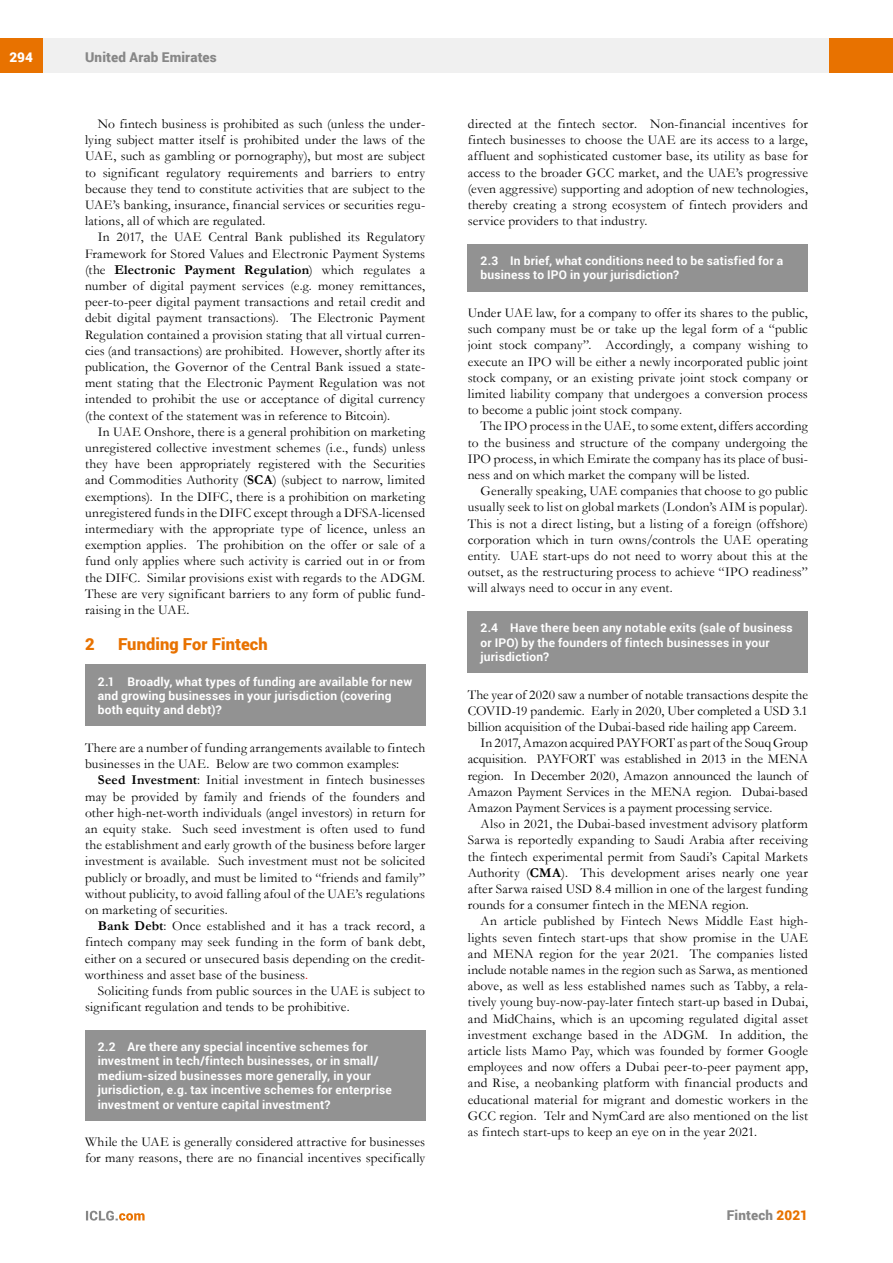
<style>
.page{position:relative;width:893px;height:1263px;background:#fff}
.page>*{position:absolute;margin:0;border:0;box-sizing:border-box;transform-origin:0 0}
.t1{font:900 16.5px "Roboto";letter-spacing:.005em;color:#e87200}
.t2{font:13.5px/16.2px "Garamond";letter-spacing:.01em;color:#000;text-align:justify}
.t3{font:900 13.5px "Roboto";letter-spacing:.01em;color:#878787}
.t4{font:900 13.5px "Roboto";color:#fff}
.t5{font:700 12px/14.4px "Roboto";letter-spacing:.015em;color:#fff}
.s1{font-weight:700}
.s2{color:#f00}
.s3{color:#e87200}
</style>
<div class="page">
<div style="left:43px;top:38px;width:786px;height:34px;background:#f0f0f0"></div>
<div style="left:0;top:38px;width:43px;height:34px;background:#e87200"></div>
<div style="left:829px;top:38px;width:64px;height:34px;background:#e87200"></div>
<svg style="left:86px;top:1211px;width:59px;height:9px"></svg>
<div style="left:468px;top:244px;width:340px;height:47px;background:#929292"></div>
<div style="left:468px;top:611px;width:340px;height:62px;background:#929292"></div>
<div style="left:85px;top:664px;width:340px;height:62px;background:#929292"></div>
<div style="left:85px;top:1030px;width:340px;height:90px;background:#929292"></div>
<p class="t4" style="left:9px;top:48px;width:25px">294</p>
<p class="t3" style="left:85px;top:48px;width:133px">United Arab Emirates</p>
<p class="t2" style="left:85px;top:115px;width:342px;text-indent:13px">No fintech business is prohibited as such (unless the under&shy;lying subject matter itself is prohibited under the laws of the UAE, such as gambling or pornography), but most are subject to significant regulatory requirements and barriers to entry because they tend to constitute activities that are subject to the UAE’s banking, insurance, financial services or securities regu&shy;lations, all of which are regulated.</p>
<p class="t2" style="left:85px;top:229px;width:342px;text-indent:13px">In 2017, the UAE Central Bank published its Regulatory Framework for Stored Values and Electronic Payment Systems (the <span class="s1">Electronic Payment Regulation</span>) which regulates a number of digital payment services (e.g. money remittances, peer-to-peer digital payment transactions and retail credit and debit digital payment transactions). The Electronic Payment Regulation contained a provision stating that all virtual curren&shy;cies (and transactions) are prohibited. However, shortly after its publication, the Governor of the Central Bank issued a state&shy;ment stating that the Electronic Payment Regulation was not intended to prohibit the use or acceptance of digital currency (the context of the statement was in reference to Bitcoin).</p>
<p class="t2" style="left:85px;top:423px;width:342px;text-indent:13px">In UAE Onshore, there is a general prohibition on marketing unregistered collective investment schemes (i.e., funds) unless they have been appropriately registered with the Securities and Commodities Authority (<span class="s1">SCA</span>) (subject to narrow, limited exemptions). In the DIFC, there is a prohibition on marketing unregistered funds in the DIFC except through a DFSA-licensed intermediary with the appropriate type of licence, unless an exemption applies. The prohibition on the offer or sale of a fund only applies where such activity is carried out in or from the DIFC. Similar provisions exist with regards to the ADGM.<br>These are very significant barriers to any form of public fund&shy;raising in the UAE.</p>
<p class="t1" style="left:85px;top:632px;width:11px">2</p>
<p class="t1" style="left:118px;top:632px;width:151px">Funding For Fintech</p>
<p class="t5" style="left:98px;top:674px;width:316px">2.1 Broadly, what types of funding are available for new and growing businesses in your jurisdiction (covering both equity and debt)?</p>
<p class="t2" style="left:85px;top:739px;width:342px">There are a number of funding arrangements available to fintech businesses in the UAE. Below are two common examples:</p>
<p class="t2" style="left:85px;top:772px;width:342px;text-indent:13px"><span class="s1">Seed Investment</span>: Initial investment in fintech businesses may be provided by family and friends of the founders and other high-net-worth individuals (angel investors) in return for an equity stake. Such seed investment is often used to fund the establishment and early growth of the business before larger investment is available. Such investment must not be solicited publicly or broadly, and must be limited to “friends and family” without publicity, to avoid falling afoul of the UAE’s regulations on marketing of securities.</p>
<p class="t2" style="left:85px;top:917px;width:342px;text-indent:13px"><span class="s1">Bank Debt</span>: Once established and it has a track record, a fintech company may seek funding in the form of bank debt, either on a secured or unsecured basis depending on the credit&shy;worthiness and asset base of the business<span class="s2">.</span></p>
<p class="t2" style="left:85px;top:982px;width:342px;text-indent:13px">Soliciting funds from public sources in the UAE is subject to significant regulation and tends to be prohibitive.</p>
<p class="t5" style="left:98px;top:1039px;width:295px">2.2 Are there any special incentive schemes for investment in tech/fintech businesses, or in small/ medium-sized businesses more generally, in your jurisdiction, e.g. tax incentive schemes for enterprise investment or venture capital investment?</p>
<p class="t2" style="left:85px;top:1133px;width:342px">While the UAE is generally considered attractive for businesses for many reasons, there are no financial incentives specifically</p>
<p class="t2" style="left:468px;top:115px;width:342px">directed at the fintech sector. Non-financial incentives for fintech businesses to choose the UAE are its access to a large, affluent and sophisticated customer base, its utility as base for access to the broader GCC market, and the UAE’s progressive (even aggressive) supporting and adoption of new technologies, thereby creating a strong ecosystem of fintech providers and service providers to that industry.</p>
<p class="t5" style="left:480px;top:253px;width:304px">2.3 In brief, what conditions need to be satisfied for a business to IPO in your jurisdiction?</p>
<p class="t2" style="left:468px;top:304px;width:342px">Under UAE law, for a company to offer its shares to the public, such company must be or take up the legal form of a “public joint stock company”. Accordingly, a company wishing to execute an IPO will be either a newly incorporated public joint stock company, or an existing private joint stock company or limited liability company that undergoes a conversion process to become a public joint stock company.</p>
<p class="t2" style="left:468px;top:418px;width:342px;text-indent:13px">The IPO process in the UAE, to some extent, differs according to the business and structure of the company undergoing the IPO process, in which Emirate the company has its place of busi&shy;ness and on which market the company will be listed.</p>
<p class="t2" style="left:468px;top:482px;width:342px;text-indent:13px">Generally speaking, UAE companies that choose to go public usually seek to list on global markets (London’s AIM is popular).<br>This is not a direct listing, but a listing of a foreign (offshore) corporation which in turn owns/controls the UAE operating entity. UAE start-ups do not need to worry about this at the outset, as the restructuring process to achieve “IPO readiness” will always need to occur in any event.</p>
<p class="t5" style="left:480px;top:620px;width:314px">2.4 Have there been any notable exits (sale of business or IPO) by the founders of fintech businesses in your jurisdiction?</p>
<p class="t2" style="left:468px;top:686px;width:342px">The year of 2020 saw a number of notable transactions despite the</p>
<p class="t2" style="left:468px;top:702px;width:342px">COVID-19 pandemic. Early in 2020, Uber completed a USD 3.1</p>
<p class="t2" style="left:468px;top:718px;width:330px">billion acquisition of the Dubai-based ride hailing app Careem.</p>
<p class="t2" style="left:480px;top:734px;width:329px">In 2017, Amazon acquired PAYFORT as part of the Souq Group</p>
<p class="t2" style="left:468px;top:751px;width:342px">acquisition. PAYFORT was established in 2013 in the MENA</p>
<p class="t2" style="left:468px;top:767px;width:342px">region. In December 2020, Amazon announced the launch of</p>
<p class="t2" style="left:468px;top:783px;width:342px">Amazon Payment Services in the MENA region. Dubai-based</p>
<p class="t2" style="left:468px;top:799px;width:306px">Amazon Payment Services is a payment processing service.</p>
<p class="t2" style="left:481px;top:815px;width:329px">Also in 2021, the Dubai-based investment advisory platform</p>
<p class="t2" style="left:468px;top:832px;width:342px">Sarwa is reportedly expanding to Saudi Arabia after receiving</p>
<p class="t2" style="left:468px;top:848px;width:342px">the fintech experimental permit from Saudi’s Capital Markets</p>
<p class="t2" style="left:468px;top:864px;width:342px">Authority (<span class="s1">CMA</span>). This development arises nearly one year</p>
<p class="t2" style="left:468px;top:880px;width:342px">after Sarwa raised USD 8.4 million in one of the largest funding</p>
<p class="t2" style="left:468px;top:896px;width:282px">rounds for a consumer fintech in the MENA region.</p>
<p class="t2" style="left:481px;top:913px;width:329px">An article published by Fintech News Middle East high-</p>
<p class="t2" style="left:468px;top:929px;width:342px">lights seven fintech start-ups that show promise in the UAE</p>
<p class="t2" style="left:468px;top:945px;width:342px">and MENA region for the year 2021. The companies listed</p>
<p class="t2" style="left:468px;top:961px;width:342px">include notable names in the region such as Sarwa, as mentioned</p>
<p class="t2" style="left:468px;top:977px;width:342px">above, as well as less established names such as Tabby, a rela-</p>
<p class="t2" style="left:468px;top:994px;width:342px">tively young buy-now-pay-later fintech start-up based in Dubai,</p>
<p class="t2" style="left:468px;top:1010px;width:342px">and MidChains, which is an upcoming regulated digital asset</p>
<p class="t2" style="left:468px;top:1026px;width:342px">investment exchange based in the ADGM. In addition, the</p>
<p class="t2" style="left:468px;top:1042px;width:342px">article lists Mamo Pay, which was founded by former Google</p>
<p class="t2" style="left:468px;top:1058px;width:342px">employees and now offers a Dubai peer-to-peer payment app,</p>
<p class="t2" style="left:468px;top:1075px;width:342px">and Rise, a neobanking platform with financial products and</p>
<p class="t2" style="left:468px;top:1091px;width:342px">educational material for migrant and domestic workers in the</p>
<p class="t2" style="left:468px;top:1107px;width:342px">GCC region. Telr and NymCard are also mentioned on the list</p>
<p class="t2" style="left:468px;top:1123px;width:291px">as fintech start-ups to keep an eye on in the year 2021.</p>
<p class="t3" style="left:727px;top:1206px;width:83px">Fintech <span class="s3">2021</span></p>
</div>
